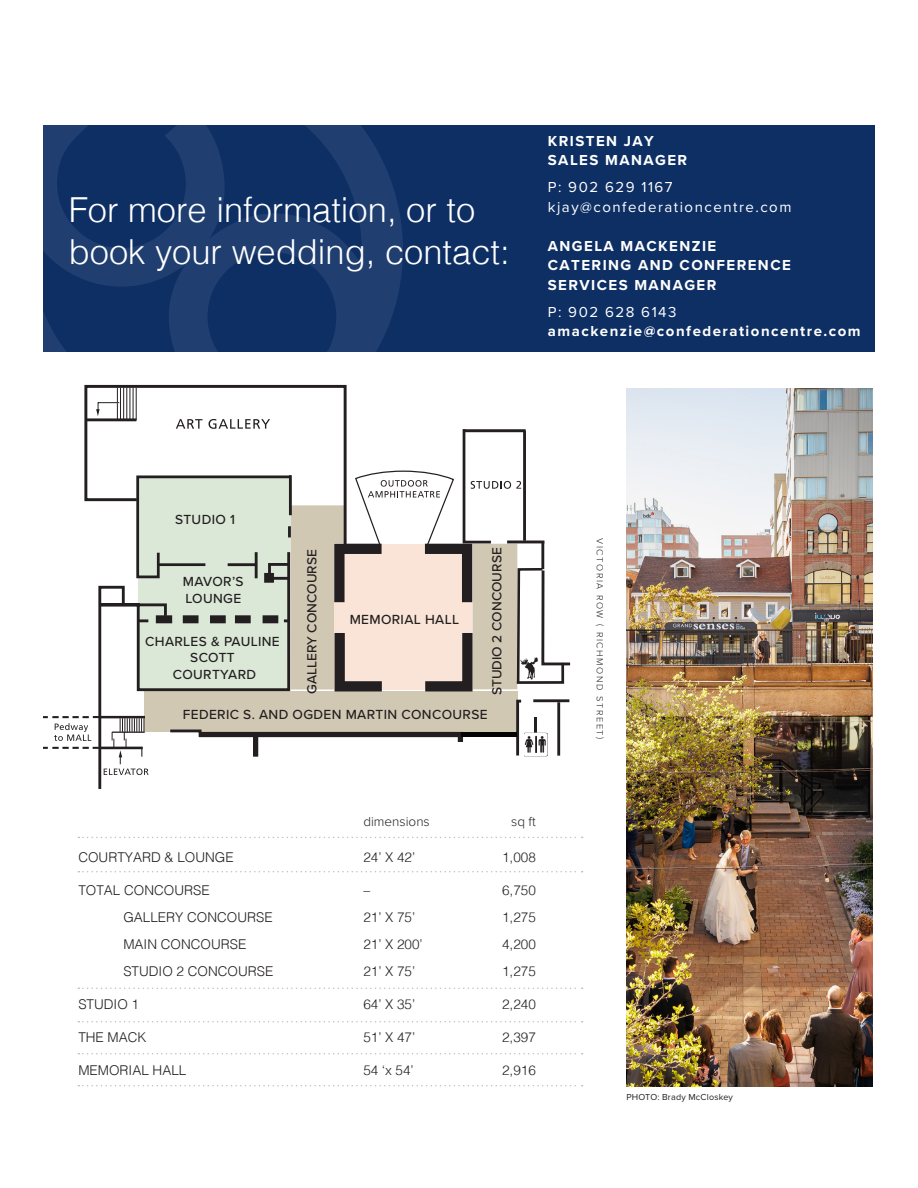
<style>
.page{position:relative;width:918px;height:1188px;background:#fff}
.page>*{position:absolute;margin:0;border:0;box-sizing:border-box;transform-origin:0 0}
.t1{font:300 34.5px/42px "Helvetica";color:#fff}
.t2{font:700 15px/19.5px "Proxima Nova";letter-spacing:.095em;color:#fff}
.t3{font:15px/19.5px "Proxima Nova";letter-spacing:.1em;color:#fff}
.t4{font:500 13.65px/16.4px "Proxima Nova";letter-spacing:.025em;color:#231f20}
.t5{font:500 13.65px "Proxima Nova";color:#231f20}
.t6{font:300 13.5px "Helvetica";color:#231f20}
.t7{font:300 13.5px "Proxima Nova";color:#231f20}
.t8{font:300 9.3px "Proxima Nova";letter-spacing:.17em;color:#231f20}
.t9{font:9px "Proxima Nova";letter-spacing:.02em;color:#231f20}
</style>
<div class="page">
<div style="left:43px;top:125px;width:832px;height:226px;background:#0e2f64"></div>
<svg style="left:43px;top:125px;width:360px;height:226px"></svg>
<svg style="left:84px;top:384px;width:263px;height:18px"></svg>
<hr style="left:136px;top:388px;width:1px;height:32px;background:#231f20">
<hr style="left:133px;top:388px;width:1px;height:32px;background:#231f20">
<hr style="left:130px;top:388px;width:1px;height:32px;background:#231f20">
<hr style="left:127px;top:388px;width:1px;height:32px;background:#231f20">
<hr style="left:123px;top:388px;width:1px;height:32px;background:#231f20">
<hr style="left:120px;top:388px;width:1px;height:32px;background:#231f20">
<hr style="left:117px;top:388px;width:1px;height:32px;background:#231f20">
<svg style="left:43px;top:402px;width:528px;height:387px"></svg>
<svg style="left:78px;top:837px;width:505px;height:1px"></svg>
<svg style="left:78px;top:871px;width:505px;height:1px"></svg>
<svg style="left:78px;top:988px;width:505px;height:1px"></svg>
<svg style="left:78px;top:1021px;width:505px;height:2px"></svg>
<svg style="left:78px;top:1053px;width:505px;height:1px"></svg>
<svg style="left:78px;top:1085px;width:505px;height:1px"></svg>
<img style="left:626px;top:389px;width:246px;height:698px">
<h1 class="t1" style="left:69px;top:187px;width:443px">For more information, or to book your wedding, contact:</h1>
<p class="t2" style="left:548px;top:131px;width:141px">KRISTEN JAY<br>SALES MANAGER</p>
<p class="t3" style="left:548px;top:177px;width:245px">P: 902 629 1167 kjay@confederationcentre.com</p>
<p class="t2" style="left:548px;top:236px;width:244px">ANGELA MACKENZIE<br>CATERING AND CONFERENCE<br>SERVICES MANAGER</p>
<p class="t3" style="left:548px;top:302px;width:130px">P: 902 628 6143</p>
<p class="t2" style="left:548px;top:321px;width:314px">amackenzie@confederationcentre.com</p>
<p class="t4" style="left:175px;top:511px;width:61px">STUDIO 1</p>
<p class="t4" style="left:183px;top:573px;width:62px">MAVOR’S<br>LOUNGE</p>
<p class="t4" style="left:145px;top:633px;width:136px;text-align:center">CHARLES &amp; PAULINE<br>SCOTT<br>COURTYARD</p>
<p class="t5" style="left:302px;top:694px;width:146px;rotate:-90deg">GALLERY CONCOURSE</p>
<p class="t5" style="left:487px;top:695px;width:149px;rotate:-90deg">STUDIO 2 CONCOURSE</p>
<p class="t4" style="left:350px;top:610px;width:111px">MEMORIAL HALL</p>
<p class="t4" style="left:183px;top:705px;width:306px">FEDERIC S. AND OGDEN MARTIN CONCOURSE</p>
<p class="t7" style="left:363px;top:811px;width:68px">dimensions</p>
<p class="t7" style="left:511px;top:811px;width:26px">sq ft</p>
<p class="t6" style="left:78px;top:846px;width:157px">COURTYARD &amp; LOUNGE</p>
<p class="t6" style="left:363px;top:846px;width:53px">24’ X 42’</p>
<p class="t6" style="left:502px;top:846px;width:35px">1,008</p>
<p class="t6" style="left:78px;top:879px;width:133px">TOTAL CONCOURSE</p>
<p class="t6" style="left:363px;top:879px;width:8px">–</p>
<p class="t6" style="left:502px;top:879px;width:35px">6,750</p>
<p class="t6" style="left:123px;top:906px;width:151px">GALLERY CONCOURSE</p>
<p class="t6" style="left:363px;top:906px;width:53px">21’ X 75’</p>
<p class="t6" style="left:502px;top:906px;width:35px">1,275</p>
<p class="t6" style="left:123px;top:933px;width:124px">MAIN CONCOURSE</p>
<p class="t6" style="left:363px;top:933px;width:61px">21’ X 200’</p>
<p class="t6" style="left:502px;top:933px;width:35px">4,200</p>
<p class="t6" style="left:123px;top:960px;width:152px">STUDIO 2 CONCOURSE</p>
<p class="t6" style="left:363px;top:960px;width:53px">21’ X 75’</p>
<p class="t6" style="left:502px;top:960px;width:35px">1,275</p>
<p class="t6" style="left:78px;top:993px;width:62px">STUDIO 1</p>
<p class="t6" style="left:363px;top:993px;width:53px">64’ X 35’</p>
<p class="t6" style="left:502px;top:993px;width:35px">2,240</p>
<p class="t6" style="left:78px;top:1026px;width:70px">THE MACK</p>
<p class="t6" style="left:363px;top:1026px;width:53px">51’ X 47’</p>
<p class="t6" style="left:502px;top:1026px;width:35px">2,397</p>
<p class="t6" style="left:78px;top:1059px;width:110px">MEMORIAL HALL</p>
<p class="t6" style="left:363px;top:1059px;width:52px">54 ‘x 54’</p>
<p class="t6" style="left:502px;top:1059px;width:35px">2,916</p>
<p class="t8" style="left:607px;top:538px;width:202px;rotate:90deg">VICTORIA ROW ( RICHMOND STREET)</p>
<p class="t9" style="left:626px;top:1090px;width:108px">PHOTO: Brady McCloskey</p>
</div>
